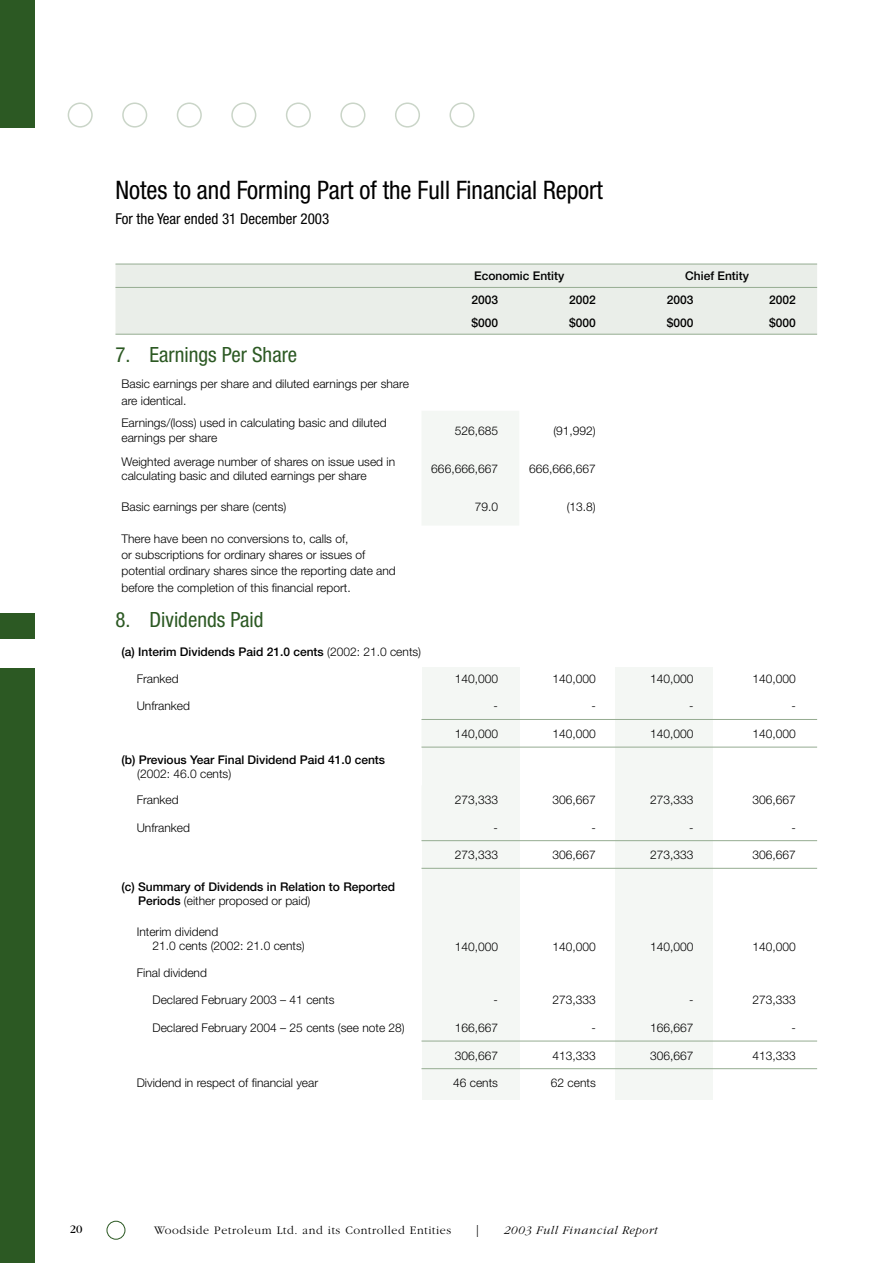
<style>
.page{position:relative;width:893px;height:1263px;background:#fff}
.page>*{position:absolute;margin:0;border:0;box-sizing:border-box;transform-origin:0 0}
.t1{font:condensed 25.5px "Helvetica Neue LT";color:#000}
.t2{font:condensed 21px "Helvetica Neue LT";color:#2c5923}
.t3{font:condensed 15px "Helvetica Neue LT";color:#000}
.t4{font:300 12px/16.4px "Helvetica Neue LT";color:#000}
.t5{font:500 12px/14.2px "Helvetica Neue LT";color:#000}
.t6{font:300 12px "Garamond LT";letter-spacing:.05em;color:#000}
.t7{font:italic 300 12px "Garamond LT";letter-spacing:.05em;color:#000}
.t8{font:12px "Garamond LT";color:#000}
.s1{font-weight:300}
</style>
<div class="page">
<div style="left:615px;top:667px;width:97px;height:432px;background:#f4f7f4"></div>
<div style="left:422px;top:667px;width:97px;height:432px;background:#f4f7f4"></div>
<div style="left:115px;top:265px;width:702px;height:69px;background:#eaeee9"></div>
<svg style="left:421px;top:411px;width:98px;height:336px"></svg>
<hr style="left:115px;top:264px;width:306px;height:1px;background:#95ac91">
<hr style="left:421px;top:264px;width:98px;height:1px;background:#95ac91">
<hr style="left:519px;top:264px;width:98px;height:1px;background:#95ac91">
<hr style="left:617px;top:264px;width:98px;height:1px;background:#95ac91">
<hr style="left:715px;top:264px;width:102px;height:1px;background:#95ac91">
<hr style="left:115px;top:287px;width:306px;height:1px;background:#95ac91">
<hr style="left:421px;top:287px;width:98px;height:1px;background:#95ac91">
<hr style="left:519px;top:287px;width:98px;height:1px;background:#95ac91">
<hr style="left:617px;top:287px;width:98px;height:1px;background:#95ac91">
<hr style="left:715px;top:287px;width:102px;height:1px;background:#95ac91">
<hr style="left:115px;top:334px;width:306px;height:1px;background:#95ac91">
<hr style="left:421px;top:334px;width:98px;height:1px;background:#95ac91">
<hr style="left:519px;top:334px;width:98px;height:1px;background:#95ac91">
<hr style="left:617px;top:334px;width:98px;height:1px;background:#95ac91">
<hr style="left:715px;top:334px;width:102px;height:1px;background:#95ac91">
<hr style="left:421px;top:719px;width:98px;height:1px;background:#95ac91">
<hr style="left:519px;top:719px;width:98px;height:1px;background:#95ac91">
<hr style="left:617px;top:719px;width:98px;height:1px;background:#95ac91">
<hr style="left:715px;top:719px;width:102px;height:1px;background:#95ac91">
<hr style="left:421px;top:747px;width:98px;height:1px;background:#95ac91">
<hr style="left:519px;top:747px;width:98px;height:1px;background:#95ac91">
<hr style="left:617px;top:747px;width:98px;height:1px;background:#95ac91">
<hr style="left:715px;top:747px;width:102px;height:1px;background:#95ac91">
<hr style="left:421px;top:840px;width:98px;height:1px;background:#95ac91">
<hr style="left:519px;top:840px;width:98px;height:1px;background:#95ac91">
<hr style="left:617px;top:840px;width:98px;height:1px;background:#95ac91">
<hr style="left:715px;top:840px;width:102px;height:1px;background:#95ac91">
<hr style="left:421px;top:868px;width:98px;height:1px;background:#95ac91">
<hr style="left:519px;top:868px;width:98px;height:1px;background:#95ac91">
<hr style="left:617px;top:868px;width:98px;height:1px;background:#95ac91">
<hr style="left:715px;top:868px;width:102px;height:1px;background:#95ac91">
<hr style="left:421px;top:1041px;width:98px;height:1px;background:#95ac91">
<hr style="left:519px;top:1041px;width:98px;height:1px;background:#95ac91">
<hr style="left:617px;top:1041px;width:98px;height:1px;background:#95ac91">
<hr style="left:715px;top:1041px;width:102px;height:1px;background:#95ac91">
<hr style="left:421px;top:1068px;width:98px;height:1px;background:#95ac91">
<hr style="left:519px;top:1068px;width:98px;height:1px;background:#95ac91">
<hr style="left:617px;top:1068px;width:98px;height:1px;background:#95ac91">
<hr style="left:715px;top:1068px;width:102px;height:1px;background:#95ac91">
<div style="left:0;top:0;width:35px;height:128px;background:#2c5923"></div>
<div style="left:0;top:668px;width:35px;height:595px;background:#2c5923"></div>
<div style="left:0;top:614px;width:35px;height:25px;background:#2c5923"></div>
<div style="left:107px;top:1221px;width:18px;height:18px;border:1px solid #2c5923;border-radius:50%"></div>
<div style="left:395px;top:102px;width:25px;height:26px;border:1px solid #cad5c8;border-radius:50%"></div>
<div style="left:449px;top:102px;width:26px;height:26px;border:1px solid #cad5c8;border-radius:50%"></div>
<div style="left:340px;top:102px;width:25px;height:26px;border:1px solid #cad5c8;border-radius:50%"></div>
<div style="left:286px;top:102px;width:25px;height:26px;border:1px solid #cad5c8;border-radius:50%"></div>
<div style="left:231px;top:102px;width:25px;height:26px;border:1px solid #cad5c8;border-radius:50%"></div>
<div style="left:177px;top:102px;width:25px;height:26px;border:1px solid #cad5c8;border-radius:50%"></div>
<div style="left:122px;top:102px;width:25px;height:26px;border:1px solid #cad5c8;border-radius:50%"></div>
<div style="left:68px;top:102px;width:25px;height:26px;border:1px solid #cad5c8;border-radius:50%"></div>
<h1 class="t1" style="left:115px;top:175px;width:489px">Notes to and Forming Part of the Full Financial Report</h1>
<p class="t3" style="left:115px;top:210px;width:215px">For the Year ended 31 December 2003</p>
<p class="t5" style="left:474px;top:269px;width:92px">Economic Entity</p>
<p class="t5" style="left:685px;top:269px;width:65px">Chief Entity</p>
<p class="t5" style="left:471px;top:292px;width:28px">2003</p>
<p class="t5" style="left:569px;top:292px;width:28px">2002</p>
<p class="t5" style="left:667px;top:292px;width:28px">2003</p>
<p class="t5" style="left:769px;top:292px;width:28px">2002</p>
<p class="t5" style="left:471px;top:316px;width:28px">$000</p>
<p class="t5" style="left:569px;top:316px;width:28px">$000</p>
<p class="t5" style="left:667px;top:316px;width:28px">$000</p>
<p class="t5" style="left:769px;top:316px;width:28px">$000</p>
<h2 class="t2" style="left:115px;top:342px;width:183px">7. Earnings Per Share</h2>
<p class="t4" style="left:121px;top:375px;width:289px">Basic earnings per share and diluted earnings per share are identical.</p>
<p class="t4" style="left:121px;top:416px;width:267px;line-height:14.2px">Earnings/(loss) used in calculating basic and diluted earnings per share</p>
<p class="t4" style="left:455px;top:422px;width:45px">526,685</p>
<p class="t4" style="left:553px;top:422px;width:44px">(91,992)</p>
<p class="t4" style="left:121px;top:454px;width:275px;line-height:14.2px">Weighted average number of shares on issue used in calculating basic and diluted earnings per share</p>
<p class="t4" style="left:431px;top:460px;width:68px">666,666,667</p>
<p class="t4" style="left:529px;top:460px;width:68px">666,666,667</p>
<p class="t4" style="left:121px;top:498px;width:166px">Basic earnings per share (cents)</p>
<p class="t4" style="left:475px;top:498px;width:25px">79.0</p>
<p class="t4" style="left:567px;top:498px;width:31px">(13.8)</p>
<p class="t4" style="left:121px;top:530px;width:276px">There have been no conversions to, calls of,<br>or subscriptions for ordinary shares or issues of potential ordinary shares since the reporting date and before the completion of this financial report.</p>
<h2 class="t2" style="left:115px;top:607px;width:149px">8. Dividends Paid</h2>
<p class="t5" style="left:121px;top:644px;width:301px">(a) Interim Dividends Paid 21.0 cents <span class="s1">(2002: 21.0 cents)</span></p>
<p class="t4" style="left:137px;top:670px;width:44px">Franked</p>
<p class="t4" style="left:455px;top:670px;width:45px">140,000</p>
<p class="t4" style="left:552px;top:670px;width:45px">140,000</p>
<p class="t4" style="left:650px;top:670px;width:45px">140,000</p>
<p class="t4" style="left:752px;top:670px;width:45px">140,000</p>
<p class="t4" style="left:137px;top:698px;width:55px">Unfranked</p>
<p class="t4" style="left:494px;top:698px;width:6px">-</p>
<p class="t4" style="left:591px;top:698px;width:6px">-</p>
<p class="t4" style="left:689px;top:698px;width:6px">-</p>
<p class="t4" style="left:791px;top:698px;width:6px">-</p>
<p class="t4" style="left:455px;top:725px;width:45px">140,000</p>
<p class="t4" style="left:552px;top:725px;width:45px">140,000</p>
<p class="t4" style="left:650px;top:725px;width:45px">140,000</p>
<p class="t4" style="left:752px;top:725px;width:45px">140,000</p>
<p class="t5" style="left:121px;top:752px;width:265px">(b) Previous Year Final Dividend Paid 41.0 cents</p>
<p class="t4" style="left:137px;top:761px;width:96px;line-height:25.8px">(2002: 46.0 cents)<br>Franked</p>
<p class="t4" style="left:455px;top:791px;width:45px">273,333</p>
<p class="t4" style="left:552px;top:791px;width:45px">306,667</p>
<p class="t4" style="left:650px;top:791px;width:45px">273,333</p>
<p class="t4" style="left:752px;top:791px;width:45px">306,667</p>
<p class="t4" style="left:137px;top:819px;width:55px">Unfranked</p>
<p class="t4" style="left:494px;top:819px;width:6px">-</p>
<p class="t4" style="left:591px;top:819px;width:6px">-</p>
<p class="t4" style="left:689px;top:819px;width:6px">-</p>
<p class="t4" style="left:791px;top:819px;width:6px">-</p>
<p class="t4" style="left:455px;top:846px;width:45px">273,333</p>
<p class="t4" style="left:552px;top:846px;width:45px">306,667</p>
<p class="t4" style="left:650px;top:846px;width:45px">273,333</p>
<p class="t4" style="left:752px;top:846px;width:45px">306,667</p>
<p class="t5" style="left:138px;top:879px;width:258px;text-indent:-17px">(c) Summary of Dividends in Relation to Reported<br>Periods <span class="s1">(either proposed or paid)</span></p>
<p class="t4" style="left:152px;top:924px;width:154px;line-height:14.2px;text-indent:-16px">Interim dividend<br>21.0 cents (2002: 21.0 cents)</p>
<p class="t4" style="left:455px;top:938px;width:45px">140,000</p>
<p class="t4" style="left:552px;top:938px;width:45px">140,000</p>
<p class="t4" style="left:650px;top:938px;width:45px">140,000</p>
<p class="t4" style="left:752px;top:938px;width:45px">140,000</p>
<p class="t4" style="left:137px;top:964px;width:72px">Final dividend</p>
<p class="t4" style="left:152px;top:991px;width:184px">Declared February 2003 – 41 cents</p>
<p class="t4" style="left:494px;top:991px;width:6px">-</p>
<p class="t4" style="left:552px;top:991px;width:45px">273,333</p>
<p class="t4" style="left:689px;top:991px;width:6px">-</p>
<p class="t4" style="left:752px;top:991px;width:45px">273,333</p>
<p class="t4" style="left:152px;top:1019px;width:254px">Declared February 2004 – 25 cents (see note 28)</p>
<p class="t4" style="left:455px;top:1019px;width:45px">166,667</p>
<p class="t4" style="left:591px;top:1019px;width:6px">-</p>
<p class="t4" style="left:650px;top:1019px;width:45px">166,667</p>
<p class="t4" style="left:791px;top:1019px;width:6px">-</p>
<p class="t4" style="left:455px;top:1047px;width:45px">306,667</p>
<p class="t4" style="left:552px;top:1047px;width:45px">413,333</p>
<p class="t4" style="left:650px;top:1047px;width:45px">306,667</p>
<p class="t4" style="left:752px;top:1047px;width:45px">413,333</p>
<p class="t4" style="left:137px;top:1074px;width:183px">Dividend in respect of financial year</p>
<p class="t4" style="left:453px;top:1074px;width:46px">46 cents</p>
<p class="t4" style="left:551px;top:1074px;width:46px">62 cents</p>
<p class="t8" style="left:70px;top:1223px;width:14px">20</p>
<p class="t6" style="left:154px;top:1223px;width:299px">Woodside Petroleum Ltd. and its Controlled Entities</p>
<p class="t6" style="left:474px;top:1223px;width:8px">|</p>
<p class="t7" style="left:504px;top:1223px;width:155px">2003 Full Financial Report</p>
</div>
